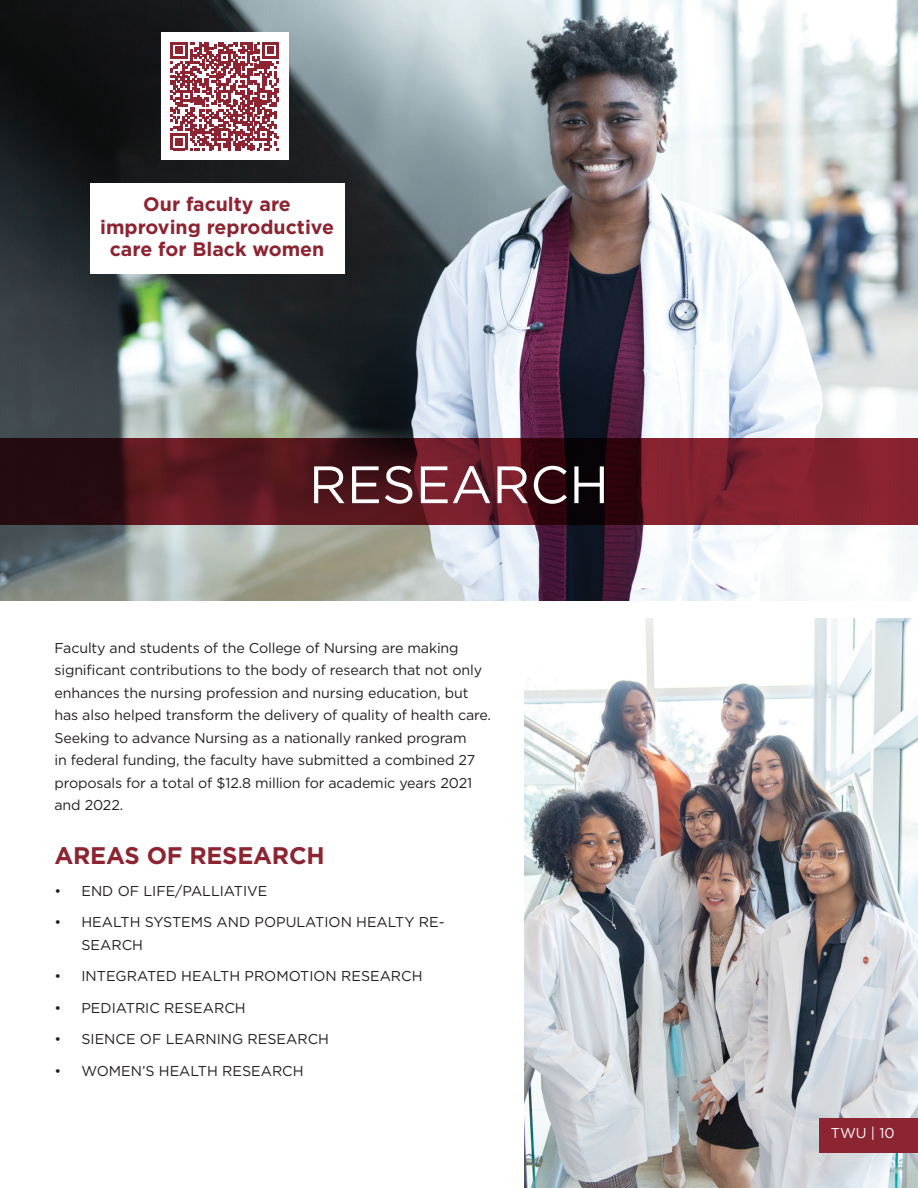
<style>
.page{position:relative;width:918px;height:1188px;background:#fff}
.page>*{position:absolute;margin:0;border:0;box-sizing:border-box;transform-origin:0 0}
.t1{font:52.5px "Gotham";color:#fff}
.Heading{font:700 24px "Gotham";letter-spacing:-.01em;color:#8d2431}
.t2{font:700 19.5px/22.5px "Gotham";color:#8d2431;text-align:center}
.t3{font:14.25px/22.5px "Gotham";letter-spacing:-.01em;color:#231f20}
.t4{font:14.25px "Gotham";color:#fff}
</style>
<div class="page">
<img style="left:525px;top:619px;width:393px;height:569px">
<div style="left:820px;top:1118px;width:98px;height:34px;background:#8d2431"></div>
<img style="left:0;top:0;width:918px;height:600px">
<svg style="left:0;top:438px;width:918px;height:87px"></svg>
<div style="left:90px;top:184px;width:255px;height:90px;background:#fff"></div>
<div style="left:161px;top:32px;width:127px;height:128px;background:#fff"></div>
<svg style="left:171px;top:42px;width:108px;height:108px"></svg>
<p class="t2" style="left:100px;top:193px;width:235px">Our faculty are improving reproductive care for Black women</p>
<p class="t1" style="left:309px;top:451px;width:302px">RESEARCH</p>
<p class="t3" style="left:54px;top:636px;width:438px">Faculty and students of the College of Nursing are making significant contributions to the body of research that not only enhances the nursing profession and nursing education, but has also helped transform the delivery of quality of health care.<br>Seeking to advance Nursing as a nationally ranked program<br>in federal funding, the faculty have submitted a combined 27 proposals for a total of $12.8 million for academic years 2021 and 2022.</p>
<p class="Heading" style="left:54px;top:840px;width:272px">AREAS OF RESEARCH</p>
<p class="t3" style="left:54px;top:879px;width:215px">• END OF LIFE/PALLIATIVE</p>
<p class="t3" style="left:81px;top:911px;width:365px;text-indent:-27px">• HEALTH SYSTEMS AND POPULATION HEALTY RE-<br>SEARCH</p>
<p class="t3" style="left:54px;top:965px;width:370px">• INTEGRATED HEALTH PROMOTION RESEARCH</p>
<p class="t3" style="left:54px;top:996px;width:193px">• PEDIATRIC RESEARCH</p>
<p class="t3" style="left:54px;top:1028px;width:276px">• SIENCE OF LEARNING RESEARCH</p>
<p class="t3" style="left:54px;top:1059px;width:251px">• WOMEN’S HEALTH RESEARCH</p>
<p class="t4" style="left:831px;top:1124px;width:65px">TWU | 10</p>
</div>
